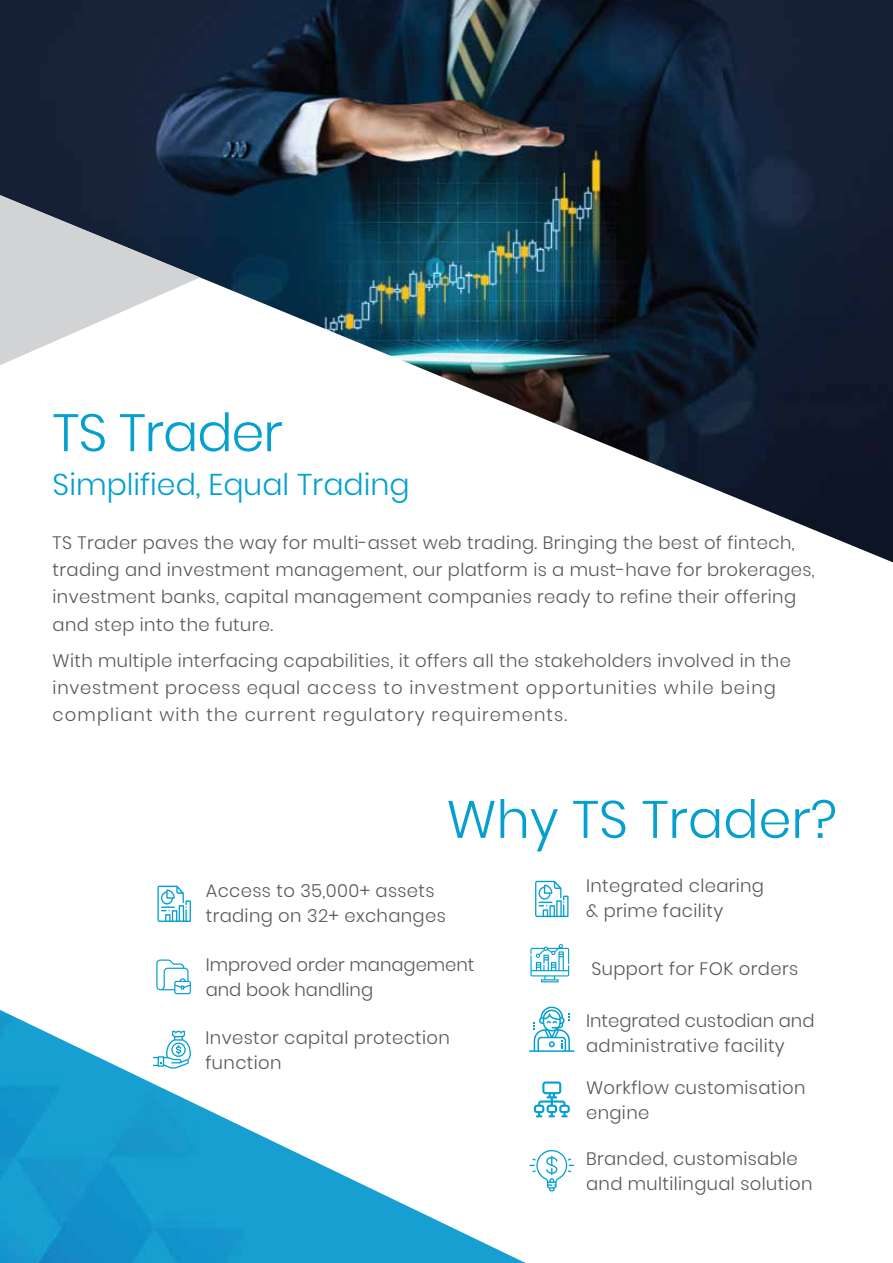
<style>
.page{position:relative;width:893px;height:1263px;background:#fff}
.page>*{position:absolute;margin:0;border:0;box-sizing:border-box;transform-origin:0 0}
.t1{font:300 52.5px "Poppins";color:#05a0cf}
.t2{font:300 52.5px "Poppins";letter-spacing:-.02em;color:#05a0cf}
.t3{font:300 30px "Poppins";color:#05a0cf}
.t4{font:300 18px/25.2px "Poppins";letter-spacing:.02em;color:#58595b}
.t5{font:300 18px/27px "Poppins";letter-spacing:.04em;color:#58595b}
.t6{font:300 18px "Poppins";color:#58595b}
</style>
<div class="page">
<img style="left:0;top:1010px;width:526px;height:253px">
<img style="left:0;top:0;width:893px;height:562px">
<svg style="left:0;top:195px;width:200px;height:170px"></svg>
<svg style="left:529px;top:1150px;width:45px;height:41px"></svg>
<svg style="left:157px;top:886px;width:34px;height:36px"></svg>
<svg style="left:153px;top:1031px;width:38px;height:38px"></svg>
<svg style="left:535px;top:881px;width:33px;height:36px"></svg>
<svg style="left:529px;top:1006px;width:45px;height:46px"></svg>
<svg style="left:534px;top:1081px;width:36px;height:36px"></svg>
<svg style="left:156px;top:959px;width:35px;height:35px"></svg>
<svg style="left:530px;top:944px;width:39px;height:38px"></svg>
<h1 class="t2" style="left:53px;top:402px;width:232px">TS Trader</h1>
<h2 class="t3" style="left:53px;top:467px;width:359px">Simplified, Equal Trading</h2>
<p class="t4" style="left:53px;top:530px;width:764px;line-height:27px">TS Trader paves the way for multi-asset web trading. Bringing the best of fintech, trading and investment management, our platform is a must-have for brokerages, investment banks, capital management companies ready to refine their offering and step into the future.</p>
<p class="t5" style="left:53px;top:647px;width:740px">With multiple interfacing capabilities, it offers all the stakeholders involved in the investment process equal access to investment opportunities while being compliant with the current regulatory requirements.</p>
<h1 class="t1" style="left:446px;top:789px;width:392px">Why TS Trader?</h1>
<p class="t4" style="left:206px;top:878px;width:242px">Access to 35,000+ assets trading on 32+ exchanges</p>
<p class="t4" style="left:586px;top:873px;width:179px">Integrated clearing &amp; prime facility</p>
<p class="t6" style="left:206px;top:954px;width:270px">Improved order management</p>
<p class="t4" style="left:591px;top:956px;width:208px">Support for FOK orders</p>
<p class="t6" style="left:206px;top:979px;width:169px">and book handling</p>
<p class="t4" style="left:206px;top:1025px;width:246px">Investor capital protection function</p>
<p class="t4" style="left:586px;top:1008px;width:230px">Integrated custodian and administrative facility</p>
<p class="t4" style="left:586px;top:1075px;width:221px">Workflow customisation engine</p>
<p class="t4" style="left:586px;top:1146px;width:228px">Branded, customisable and multilingual solution</p>
</div>
